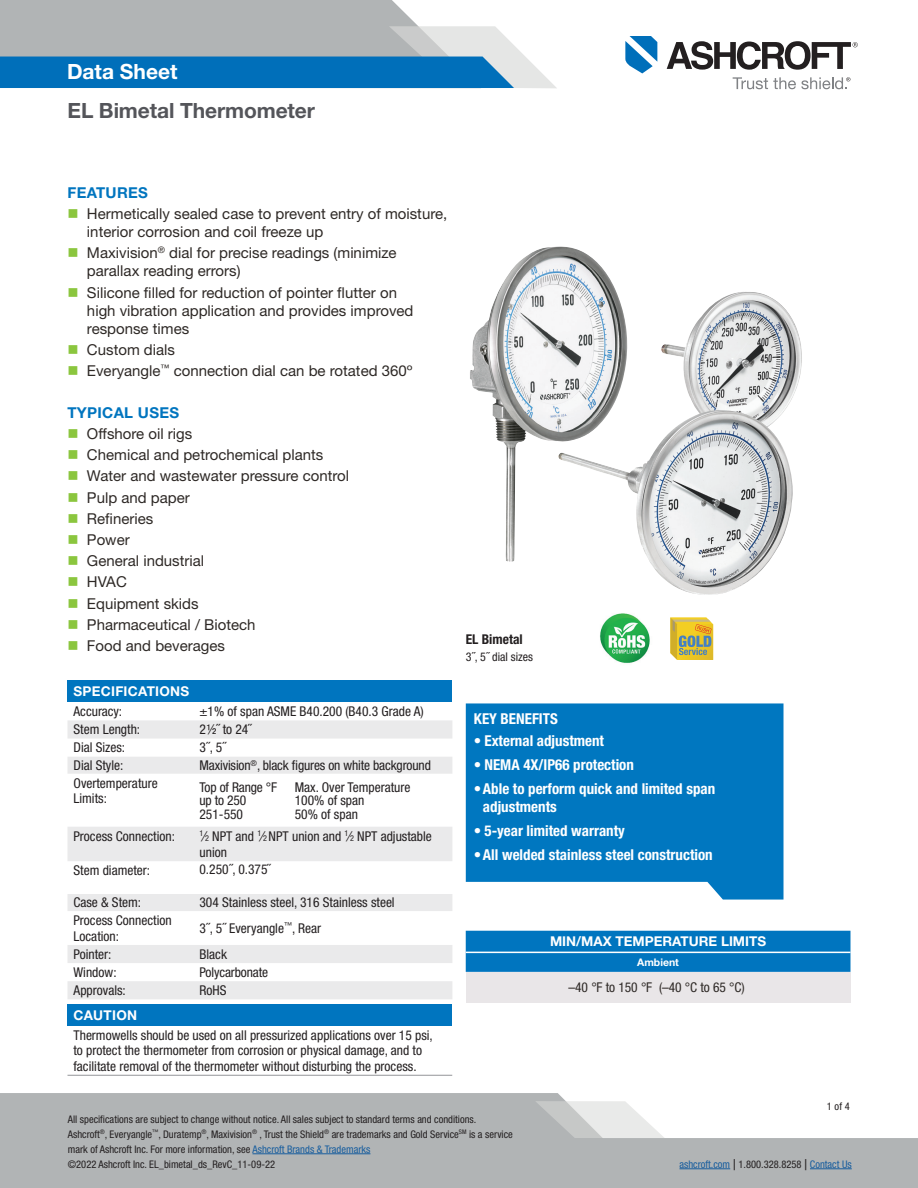
<style>
.page{position:relative;width:918px;height:1188px;background:#fff}
.page>*{position:absolute;margin:0;border:0;box-sizing:border-box;transform-origin:0 0}
.t1{font:700 21px "Helvetica Neue LT Pro";letter-spacing:-.005em;color:#54555a}
.t2{font:700 21px "Helvetica Neue LT Pro";color:#fff}
.t3{font:15px/18px "Helvetica Neue LT Pro";color:#2e2926}
.Key_Benefits{font:700 condensed 15px/18px "Helvetica Neue LT Pro";color:#fff}
.FEATURES_Header{font:700 15px "Helvetica Neue LT Pro";letter-spacing:.02em;color:#0075bf}
.TABLE_Body{font:condensed 13.5px/15.8px "Helvetica Neue LT Pro";color:#231f20}
.t4{font:condensed 13.5px "Helvetica Neue LT Pro";letter-spacing:-.01em;color:#2e2926}
.TABLE_Header{font:700 13.5px "Helvetica Neue LT Pro";color:#fff}
.TABLE_Header-2{font:700 13.5px "Helvetica Neue LT Pro";letter-spacing:.02em;color:#fff}
.Gauge_code{font:700 condensed 13.5px "Helvetica Neue LT Pro";color:#231f20}
.Gauge_Size{font:condensed 13.5px "Helvetica Neue LT Pro";color:#231f20}
.Gauge_Size-2{font:condensed 12px "Helvetica Neue LT Pro";color:#231f20}
.t5{font:condensed 10.5px/15px "Helvetica Neue LT Pro";color:#231f20}
.t6{font:condensed 10.5px "Helvetica Neue LT Pro";color:#175d9e}
.t7{font:700 10.5px "Helvetica Neue LT Pro";color:#fff}
.s1{font-size:8.1px}
.s2{color:#175d9e}
.s3{font-size:15px;color:#231f20}
.s4{color:#231f20}
</style>
<div class="page">
<img style="left:600px;top:613px;width:50px;height:50px">
<svg style="left:466px;top:703px;width:318px;height:197px;background:#1381c4"></svg>
<img style="left:661px;top:292px;width:141px;height:118px">
<img style="left:630px;top:410px;width:163px;height:185px">
<svg style="left:670px;top:617px;width:43px;height:43px;background:#c9b54d"></svg>
<div style="left:68px;top:681px;width:384px;height:21px;background:#0075bf"></div>
<svg style="left:68px;top:720px;width:384px;height:279px"></svg>
<div style="left:68px;top:1004px;width:384px;height:22px;background:#0075bf"></div>
<hr style="left:68px;top:1075px;width:384px;height:1px;background:#939598">
<img style="left:470px;top:247px;width:160px;height:315px">
<svg style="left:466px;top:931px;width:384px;height:41px;background:#0477c0"></svg>
<div style="left:466px;top:972px;width:384px;height:30px;background:#e9e6e8"></div>
<hr style="left:466px;top:952px;width:384px;height:1px;background:#fff">
<svg style="left:0;top:0;width:556px;height:88px;background:#85aac3"></svg>
<svg style="left:0;top:1093px;width:918px;height:95px;background:#bcbfbf"></svg>
<svg style="left:535px;top:1101px;width:130px;height:37px"></svg>
<hr style="left:252px;top:1154px;width:118px;height:1px;background:#175d9e">
<hr style="left:680px;top:1169px;width:50px;height:1px;background:#175d9e">
<hr style="left:810px;top:1169px;width:42px;height:1px;background:#175d9e">
<svg style="left:625px;top:36px;width:32px;height:37px"></svg>
<svg style="left:667px;top:41px;width:191px;height:29px"></svg>
<svg style="left:733px;top:77px;width:117px;height:12px"></svg>
<h1 class="t2" style="left:67px;top:58px;width:112px">Data Sheet</h1>
<h1 class="t1" style="left:68px;top:98px;width:249px">EL Bimetal Thermometer</h1>
<p class="FEATURES_Header" style="left:68px;top:183px;width:82px">FEATURES</p>
<p class="t3" style="left:87px;top:204px;width:362px">Hermetically sealed case to prevent entry of moisture, interior corrosion and coil freeze up</p>
<p class="t3" style="left:87px;top:244px;width:311px">Maxivision<sup>®</sup> dial for precise readings (minimize parallax reading errors)</p>
<p class="t3" style="left:87px;top:283px;width:328px">Silicone filled for reduction of pointer flutter on high vibration application and provides improved response times</p>
<p class="t3" style="left:87px;top:340px;width:90px">Custom dials</p>
<p class="t3" style="left:87px;top:361px;width:327px">Everyangle<sup>™</sup> connection dial can be rotated 360º</p>
<p class="FEATURES_Header" style="left:68px;top:403px;width:113px">TYPICAL USES</p>
<p class="t3" style="left:87px;top:424px;width:107px">Offshore oil rigs</p>
<p class="t3" style="left:87px;top:445px;width:238px">Chemical and petrochemical plants</p>
<p class="t3" style="left:87px;top:467px;width:264px">Water and wastewater pressure control</p>
<p class="t3" style="left:87px;top:488px;width:104px">Pulp and paper</p>
<p class="t3" style="left:87px;top:509px;width:68px">Refineries</p>
<p class="t3" style="left:87px;top:530px;width:44px">Power</p>
<p class="t3" style="left:87px;top:552px;width:119px">General industrial</p>
<p class="t3" style="left:87px;top:573px;width:41px">HVAC</p>
<p class="t3" style="left:87px;top:594px;width:113px">Equipment skids</p>
<p class="t3" style="left:87px;top:615px;width:170px">Pharmaceutical / Biotech</p>
<p class="t3" style="left:87px;top:636px;width:140px">Food and beverages</p>
<p class="TABLE_Header-2" style="left:74px;top:683px;width:117px">SPECIFICATIONS</p>
<p class="TABLE_Body" style="left:74px;top:703px;width:50px">Accuracy:</p>
<p class="TABLE_Body" style="left:200px;top:703px;width:226px">±1% of span ASME B40.200 (B40.3 Grade A)</p>
<p class="TABLE_Body" style="left:74px;top:722px;width:68px">Stem Length:</p>
<p class="TABLE_Body" style="left:200px;top:722px;width:53px">2½˝ to 24˝</p>
<p class="TABLE_Body" style="left:74px;top:740px;width:53px">Dial Sizes:</p>
<p class="Gauge_Size" style="left:200px;top:740px;width:28px">3˝, 5˝</p>
<p class="TABLE_Body" style="left:74px;top:757px;width:51px">Dial Style:</p>
<p class="TABLE_Body" style="left:200px;top:757px;width:233px">Maxivision<sup>®</sup>, black figures on white background</p>
<p class="TABLE_Body" style="left:74px;top:775px;width:86px">Overtemperature<br>Limits:</p>
<p class="TABLE_Body" style="left:200px;top:779px;width:79px">Top of Range °F</p>
<p class="TABLE_Body" style="left:295px;top:779px;width:117px">Max. Over Temperature</p>
<p class="TABLE_Body" style="left:295px;top:792px;width:71px">100% of span</p>
<p class="TABLE_Body" style="left:295px;top:806px;width:65px">50% of span</p>
<p class="TABLE_Body" style="left:200px;top:792px;width:48px">up to 250</p>
<p class="TABLE_Body" style="left:200px;top:806px;width:45px">251-550</p>
<p class="TABLE_Body" style="left:74px;top:828px;width:103px">Process Connection:</p>
<p class="TABLE_Body" style="left:200px;top:828px;width:234px"><sup>1</sup>⁄<span class="s1">2</span> NPT and <sup>1</sup>⁄<span class="s1">2</span> NPT union and <sup>1</sup>⁄<span class="s1">2</span> NPT adjustable union</p>
<p class="TABLE_Body" style="left:74px;top:863px;width:78px">Stem diameter:</p>
<p class="TABLE_Body" style="left:200px;top:861px;width:72px">0.250˝, 0.375˝</p>
<p class="TABLE_Body" style="left:74px;top:895px;width:69px">Case &amp; Stem:</p>
<p class="TABLE_Body" style="left:200px;top:895px;width:197px">304 Stainless steel, 316 Stainless steel</p>
<p class="TABLE_Body" style="left:74px;top:912px;width:100px">Process Connection<br>Location:</p>
<p class="TABLE_Body" style="left:200px;top:920px;width:123px">3˝, 5˝ Everyangle<sup>™</sup>, Rear</p>
<p class="TABLE_Body" style="left:74px;top:946px;width:39px">Pointer:</p>
<p class="TABLE_Body" style="left:200px;top:946px;width:29px">Black</p>
<p class="TABLE_Body" style="left:74px;top:964px;width:45px">Window:</p>
<p class="TABLE_Body" style="left:200px;top:964px;width:70px">Polycarbonate</p>
<p class="TABLE_Body" style="left:74px;top:982px;width:54px">Approvals:</p>
<p class="TABLE_Body" style="left:200px;top:982px;width:28px">RoHS</p>
<p class="TABLE_Header-2" style="left:74px;top:1006px;width:65px">CAUTION</p>
<p class="TABLE_Body" style="left:74px;top:1027px;width:361px">Thermowells should be used on all pressurized applications over 15 psi, to protect the thermometer from corrosion or physical damage, and to facilitate removal of the thermometer without disturbing the process.</p>
<p class="Gauge_code" style="left:466px;top:631px;width:58px">EL Bimetal</p>
<p class="Gauge_Size-2" style="left:466px;top:649px;width:69px">3˝, 5˝ dial sizes</p>
<p class="Key_Benefits" style="left:474px;top:709px;width:85px">KEY BENEFITS</p>
<p class="Key_Benefits" style="left:474px;top:732px;width:132px">• External adjustment</p>
<p class="Key_Benefits" style="left:474px;top:756px;width:162px">• NEMA 4X/IP66 protection</p>
<p class="Key_Benefits" style="left:483px;top:780px;width:234px;text-indent:-9px">•Able to perform quick and limited span adjustments</p>
<p class="Key_Benefits" style="left:474px;top:822px;width:152px">• 5-year limited warranty</p>
<p class="Key_Benefits" style="left:474px;top:846px;width:240px">•All welded stainless steel construction</p>
<p class="TABLE_Header" style="left:550px;top:933px;width:218px">MIN/MAX TEMPERATURE LIMITS</p>
<p class="t7" style="left:637px;top:955px;width:43px">Ambient</p>
<p class="t4" style="left:569px;top:979px;width:177px">–40 °F to 150 °F (–40 °C to 65 °C)</p>
<p class="t5" style="left:827px;top:1099px;width:24px">1 of 4</p>
<p class="t5" style="left:68px;top:1111px;width:447px">All specifications are subject to change without notice. All sales subject to standard terms and conditions.<br>Ashcroft<sup>®</sup>, Everyangle<sup>™</sup>, Duratemp<sup>®</sup>, Maxivision<sup>®</sup> , Trust the Shield<sup>®</sup> are trademarks and Gold Service<sup>SM</sup> is a service mark of Ashcroft Inc. For more information, see <span class="s2">Ashcroft Brands &amp; Trademarks<br></span>©2022 Ashcroft Inc. EL_bimetal_ds_RevC_11-09-22</p>
<p class="t6" style="left:680px;top:1158px;width:174px">ashcroft.com <span class="s3">|</span> <span class="s4">1.800.328.8258</span> <span class="s3">|</span> Contact Us</p>
</div>
